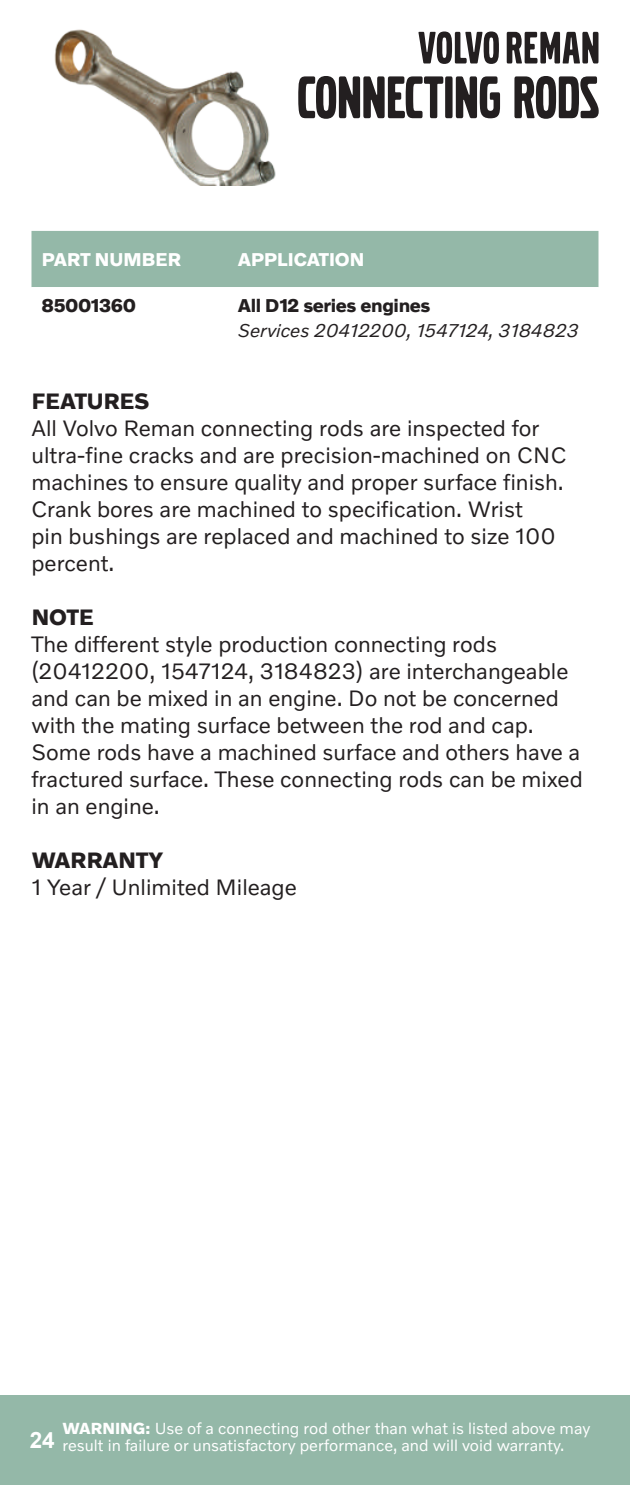
<style>
.page{position:relative;width:630px;height:1485px;background:#fff}
.page>*{position:absolute;margin:0;border:0;box-sizing:border-box;transform-origin:0 0}
.t1{font:62.75px "Volvo Broad Pro";color:#231f20}
.t2{font:22.5px/27px "Volvo Novum";color:#231f20}
.t3{font:700 22.5px "Volvo Novum";color:#231f20}
.t4{font:700 22.5px "Arial";color:#fff}
.t5{font:italic 18.75px "Volvo Novum";color:#231f20}
.t6{font:700 18.75px "Volvo Novum";letter-spacing:-.02em;color:#231f20}
.t7{font:700 18.75px "Volvo Novum";color:#fff}
.t8{font:16.25px/17.5px "Volvo Novum";color:#fff}
.s1{font-weight:700}
</style>
<div class="page">
<div style="left:0;top:1395px;width:630px;height:90px;background:#94b8a8"></div>
<svg style="left:418px;top:31px;width:81px;height:33px"></svg>
<svg style="left:507px;top:32px;width:91px;height:31px"></svg>
<img style="left:54px;top:29px;width:222px;height:157px">
<div style="left:32px;top:231px;width:567px;height:56px;background:#94b8a8"></div>
<h1 class="t1" style="left:297px;top:68px;width:303px">CONNECTING RODS</h1>
<p class="t7" style="left:42px;top:248px;width:141px">PART NUMBER</p>
<p class="t7" style="left:238px;top:248px;width:128px">APPLICATION</p>
<p class="t6" style="left:42px;top:293px;width:96px">85001360</p>
<p class="t6" style="left:238px;top:293px;width:194px">All D12 series engines</p>
<p class="t5" style="left:238px;top:318px;width:343px">Services 20412200, 1547124, 3184823</p>
<p class="t3" style="left:32px;top:387px;width:119px">FEATURES</p>
<p class="t2" style="left:32px;top:414px;width:536px">All Volvo Reman connecting rods are inspected for ultra-fine cracks and are precision-machined on CNC machines to ensure quality and proper surface finish.<br>Crank bores are machined to specification. Wrist<br>pin bushings are replaced and machined to size 100 percent.</p>
<p class="t3" style="left:32px;top:603px;width:64px">NOTE</p>
<p class="t2" style="left:32px;top:630px;width:553px">The different style production connecting rods (20412200, 1547124, 3184823) are interchangeable and can be mixed in an engine. Do not be concerned with the mating surface between the rod and cap.<br>Some rods have a machined surface and others have a fractured surface. These connecting rods can be mixed in an engine.</p>
<p class="t3" style="left:32px;top:846px;width:133px">WARRANTY</p>
<p class="t2" style="left:32px;top:873px;width:267px">1 Year / Unlimited Mileage</p>
<p class="t4" style="left:30px;top:1425px;width:27px">24</p>
<p class="t8" style="left:62px;top:1419px;width:529px"><span class="s1">WARNING:</span> Use of a connecting rod other than what is listed above may result in failure or unsatisfactory performance, and will void warranty.</p>
</div>
